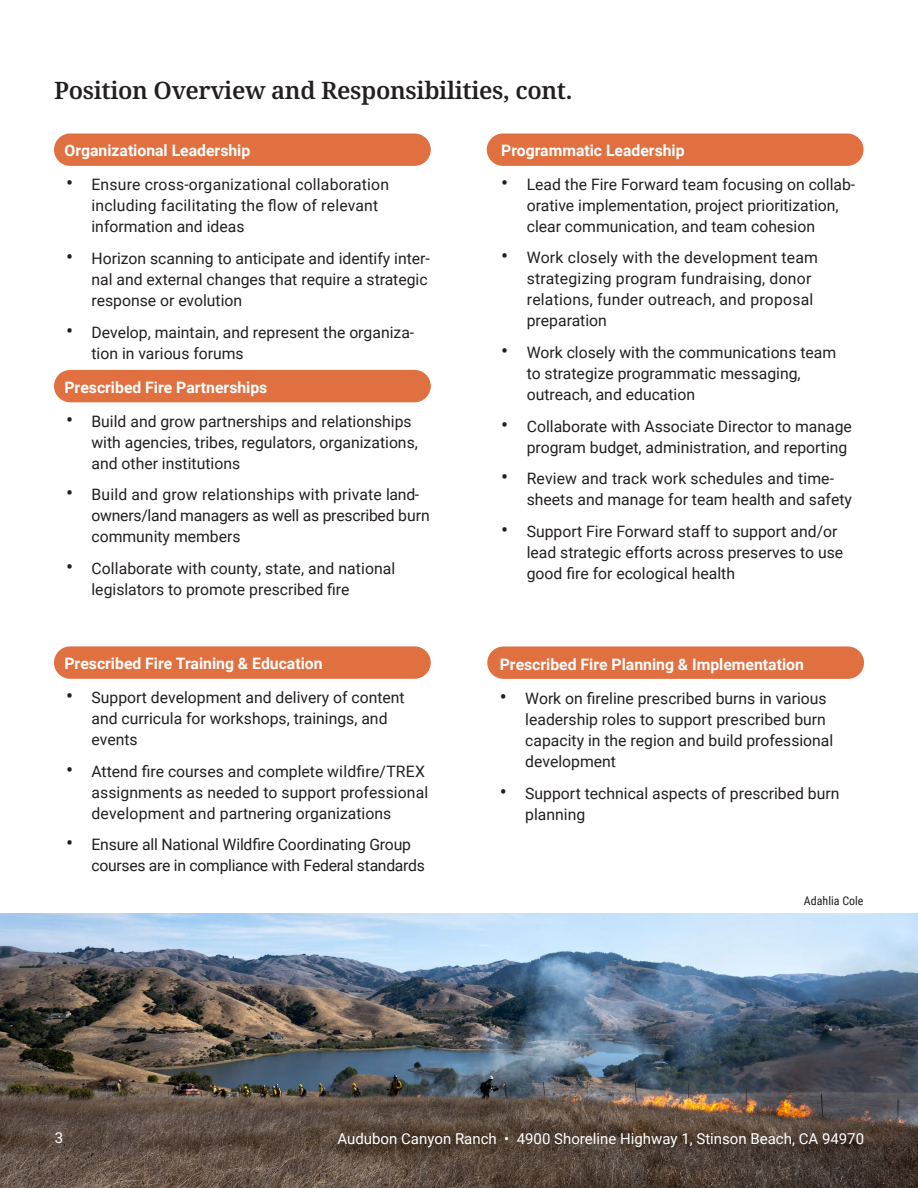
<style>
.page{position:relative;width:918px;height:1188px;background:#fff}
.page>*{position:absolute;margin:0;border:0;box-sizing:border-box;transform-origin:0 0}
.t1{font:600 24px "Noto Serif";letter-spacing:-.015em;color:#231f20}
.t2{font:15.75px/21px "Roboto";color:#231f20}
.t3{font:700 15.75px "Roboto";color:#fff}
.t4{font:15.75px/21px "Roboto";letter-spacing:-.02em;color:#231f20}
.t5{font:15px "Roboto";color:#fff}
.t6{font:12px "Roboto Condensed";color:#231f20}
.s1{font-size:21px}
</style>
<div class="page">
<img style="left:0;top:914px;width:918px;height:274px">
<div style="left:54px;top:134px;width:377px;height:32px;background:#e17041;border-radius:16px"></div>
<div style="left:487px;top:134px;width:377px;height:32px;background:#e17041;border-radius:16px"></div>
<div style="left:54px;top:370px;width:377px;height:32px;background:#e17041;border-radius:16px"></div>
<div style="left:487px;top:646px;width:377px;height:33px;background:#e17041;border-radius:16px"></div>
<div style="left:54px;top:646px;width:377px;height:33px;background:#e17041;border-radius:16px"></div>
<p class="t1" style="left:54px;top:74px;width:520px">Position Overview and Responsibilities, cont.</p>
<p class="t3" style="left:64px;top:140px;width:187px">Organizational Leadership</p>
<p class="t2" style="left:92px;top:174px;width:299px;text-indent:-26px"><span class="s1">•</span> Ensure cross-organizational collaboration including facilitating the flow of relevant information and ideas</p>
<p class="t2" style="left:92px;top:247px;width:340px;text-indent:-26px"><span class="s1">•</span> Horizon scanning to anticipate and identify inter&shy;nal and external changes that require a strategic response or evolution</p>
<p class="t2" style="left:92px;top:321px;width:324px;text-indent:-26px"><span class="s1">•</span> Develop, maintain, and represent the organiza&shy;tion in various forums</p>
<p class="t3" style="left:64px;top:376px;width:204px">Prescribed Fire Partnerships</p>
<p class="t2" style="left:92px;top:410px;width:328px;text-indent:-26px"><span class="s1">•</span> Build and grow partnerships and relationships with agencies, tribes, regulators, organizations, and other institutions</p>
<p class="t2" style="left:92px;top:484px;width:340px;text-indent:-26px"><span class="s1">•</span> Build and grow relationships with private land&shy;owners/land managers as well as prescribed burn community members</p>
<p class="t2" style="left:92px;top:557px;width:305px;text-indent:-26px"><span class="s1">•</span> Collaborate with county, state, and national legislators to promote prescribed fire</p>
<p class="t3" style="left:64px;top:653px;width:260px">Prescribed Fire Training &amp; Education</p>
<p class="t2" style="left:92px;top:686px;width:315px;text-indent:-26px"><span class="s1">•</span> Support development and delivery of content and curricula for workshops, trainings, and events</p>
<p class="t2" style="left:92px;top:760px;width:338px;text-indent:-26px"><span class="s1">•</span> Attend fire courses and complete wildfire/TREX assignments as needed to support professional development and partnering organizations</p>
<p class="t4" style="left:92px;top:834px;width:335px;text-indent:-26px"><span class="s1">•</span> Ensure all National Wildfire Coordinating Group courses are in compliance with Federal standards</p>
<p class="t3" style="left:501px;top:139px;width:185px">Programmatic Leadership</p>
<p class="t2" style="left:527px;top:173px;width:330px;text-indent:-26px"><span class="s1">•</span> Lead the Fire Forward team focusing on collab&shy;orative implementation, project prioritization, clear communication, and team cohesion</p>
<p class="t2" style="left:527px;top:247px;width:293px;text-indent:-26px"><span class="s1">•</span> Work closely with the development team strategizing program fundraising, donor relations, funder outreach, and proposal preparation</p>
<p class="t2" style="left:527px;top:341px;width:311px;text-indent:-26px"><span class="s1">•</span> Work closely with the communications team to strategize programmatic messaging, outreach, and education</p>
<p class="t2" style="left:501px;top:415px;width:352px;text-align:right"><span class="s1">•</span> Collaborate with Associate Director to manage program budget, administration, and reporting</p>
<p class="t2" style="left:527px;top:468px;width:327px;text-indent:-26px"><span class="s1">•</span> Review and track work schedules and time&shy;sheets and manage for team health and safety</p>
<p class="t2" style="left:527px;top:520px;width:318px;text-indent:-26px"><span class="s1">•</span> Support Fire Forward staff to support and/or lead strategic efforts across preserves to use good fire for ecological health</p>
<p class="t3" style="left:500px;top:654px;width:306px">Prescribed Fire Planning &amp; Implementation</p>
<p class="t2" style="left:525px;top:687px;width:310px;text-indent:-26px"><span class="s1">•</span> Work on fireline prescribed burns in various leadership roles to support prescribed burn capacity in the region and build professional development</p>
<p class="t2" style="left:525px;top:782px;width:316px;text-indent:-26px"><span class="s1">•</span> Support technical aspects of prescribed burn planning</p>
<p class="t6" style="left:804px;top:892px;width:61px">Adahlia Cole</p>
<p class="t5" style="left:55px;top:1127px;width:10px">3</p>
<p class="t5" style="left:338px;top:1128px;width:528px">Audubon Canyon Ranch • 4900 Shoreline Highway 1, Stinson Beach, CA 94970</p>
</div>
